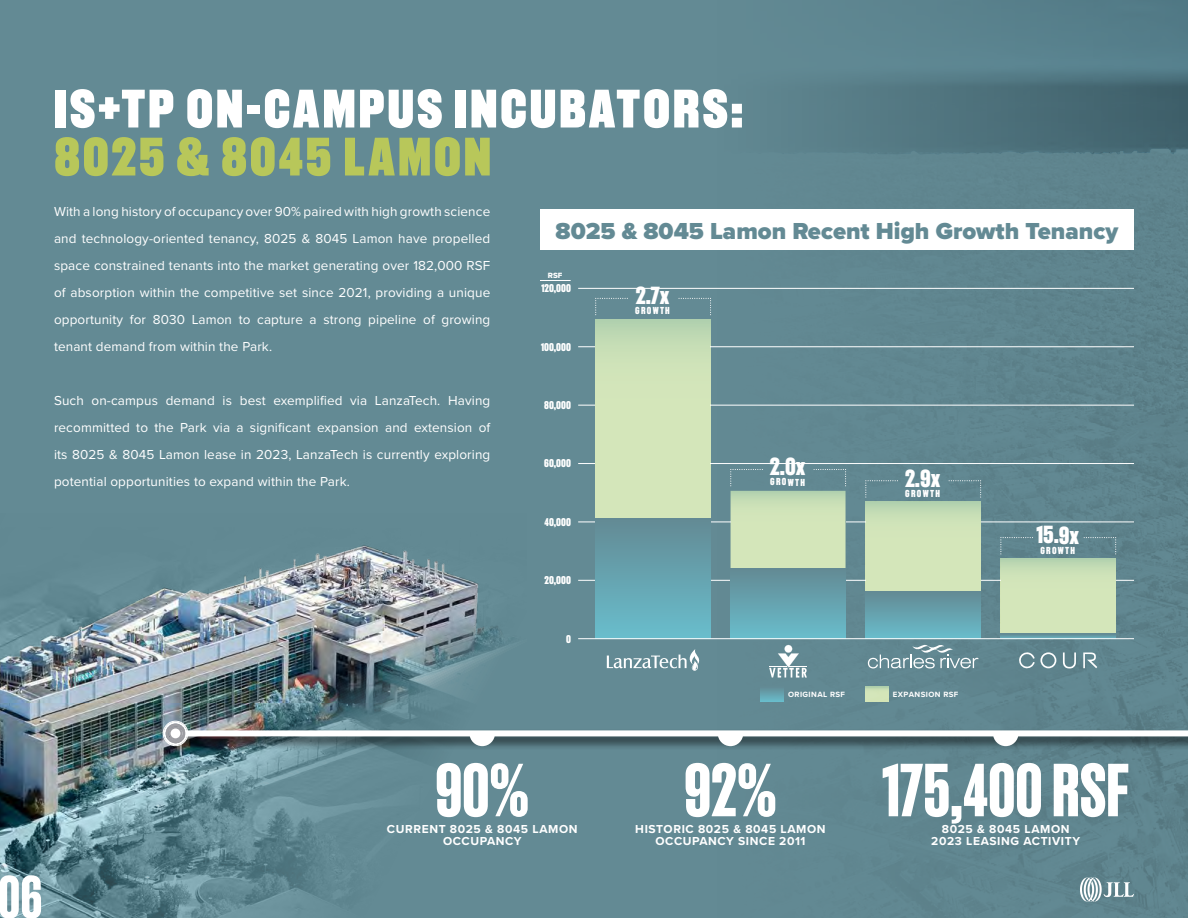
<style>
.page{position:relative;width:1188px;height:918px;background:#638a94}
.page>*{position:absolute;margin:0;border:0;box-sizing:border-box;transform-origin:0 0}
.t1{font:500 75px "Recent Grotesk";letter-spacing:-.005em;color:#fff}
.t2{font:500 60px "Recent Grotesk";color:#fff}
.t3{font:900 54px "Recent Grotesk";letter-spacing:.045em;color:#fff}
.t4{font:900 54px "Recent Grotesk";letter-spacing:.05em;color:#b8c75a}
.t5{font:700 24.75px "Recent Grotesk";letter-spacing:-.005em;color:#fff}
.t6{font:900 24px "Proxima Nova";color:#638a94}
.t7{font:13.5px/27px "Proxima Nova";letter-spacing:.01em;color:#fff;text-align:justify}
.t8{font:700 12px/12px "Proxima Nova";letter-spacing:.05em;color:#fff;text-align:center}
.t9{font:700 11.25px "Recent Grotesk";color:#fff}
.t10{font:700 10.2px "Recent Grotesk";letter-spacing:.125em;color:#fff}
.t11{font:700 7.95px "Proxima Nova";letter-spacing:.05em;color:#fff}
.t12{font:7.95px "Proxima Nova Extrabld";color:#fff}
</style>
<div class="page">
<svg style="left:710px;top:203px;width:478px;height:715px"></svg>
<svg style="left:817px;top:0;width:371px;height:203px;fill:#58808b"></svg>
<img style="left:0;top:545px;width:504px;height:373px">
<div style="left:173px;top:727px;width:1015px;height:24px;background:#000;opacity:.75"></div>
<div style="left:176px;top:730px;width:1012px;height:6px;background:#fff"></div>
<svg style="left:163px;top:721px;width:25px;height:25px"></svg>
<div style="left:171px;top:729px;width:9px;height:9px;background:#fff;border-radius:50%"></div>
<svg style="left:993px;top:736px;width:25px;height:10px"></svg>
<svg style="left:718px;top:736px;width:25px;height:10px"></svg>
<svg style="left:1080px;top:878px;width:54px;height:23px"></svg>
<div style="left:540px;top:209px;width:594px;height:41px;background:#fff"></div>
<hr style="left:540px;top:280px;width:31px;height:1px;background:#fff">
<hr style="left:578px;top:346px;width:556px;height:1px;background:#fff">
<hr style="left:578px;top:405px;width:556px;height:1px;background:#fff">
<hr style="left:578px;top:463px;width:556px;height:1px;background:#fff">
<hr style="left:578px;top:522px;width:556px;height:1px;background:#fff">
<hr style="left:578px;top:580px;width:556px;height:1px;background:#fff">
<hr style="left:578px;top:288px;width:556px;height:1px;background:#fff">
<svg style="left:595px;top:320px;width:115px;height:198px;background:#cfe3b8"></svg>
<div style="left:731px;top:491px;width:115px;height:78px;background:linear-gradient(to bottom,#c6deb6,#d9e9bc)"></div>
<div style="left:866px;top:502px;width:115px;height:90px;background:linear-gradient(to bottom,#c6ddb6,#dae9bc)"></div>
<div style="left:1001px;top:558px;width:115px;height:76px;background:linear-gradient(to bottom,#c5ddb5,#dae9bc)"></div>
<div style="left:595px;top:519px;width:115px;height:120px;background:linear-gradient(to bottom,#638a94,#69bdcc)"></div>
<div style="left:731px;top:569px;width:115px;height:70px;background:linear-gradient(to bottom,#638a94,#69bdcc)"></div>
<div style="left:866px;top:592px;width:115px;height:47px;background:linear-gradient(to bottom,#638b94,#69bdcc)"></div>
<div style="left:1001px;top:634px;width:115px;height:5px;background:#66a0ac"></div>
<hr style="left:578px;top:638px;width:556px;height:1px;background:#fff">
<svg style="left:679px;top:298px;width:33px;height:18px"></svg>
<svg style="left:595px;top:298px;width:33px;height:18px"></svg>
<svg style="left:814px;top:469px;width:33px;height:18px"></svg>
<svg style="left:730px;top:469px;width:33px;height:18px"></svg>
<svg style="left:949px;top:480px;width:33px;height:18px"></svg>
<svg style="left:865px;top:480px;width:33px;height:18px"></svg>
<svg style="left:1084px;top:537px;width:33px;height:18px"></svg>
<svg style="left:1000px;top:537px;width:33px;height:18px"></svg>
<svg style="left:761px;top:687px;width:23px;height:14px"></svg>
<svg style="left:866px;top:687px;width:22px;height:14px"></svg>
<svg style="left:607px;top:649px;width:93px;height:22px"></svg>
<svg style="left:769px;top:645px;width:38px;height:33px"></svg>
<svg style="left:868px;top:642px;width:110px;height:26px"></svg>
<svg style="left:1083px;top:652px;width:14px;height:16px"></svg>
<svg style="left:1063px;top:652px;width:13px;height:17px"></svg>
<svg style="left:1018px;top:652px;width:38px;height:17px"></svg>
<svg style="left:470px;top:736px;width:25px;height:10px"></svg>
<h3 class="t3" style="left:54px;top:78px;width:691px">IS+TP ON-CAMPUS INCUBATORS:</h3>
<h3 class="t4" style="left:54px;top:126px;width:439px">8025 &amp; 8045 LAMON</h3>
<p class="t7" style="left:54px;top:197px;width:438px">With a long history of occupancy over 90% paired with high growth science and technology-oriented tenancy, 8025 &amp; 8045 Lamon have propelled space constrained tenants into the market generating over 182,000 RSF of absorption within the competitive set since 2021, providing a unique opportunity for 8030 Lamon to capture a strong pipeline of growing tenant demand from within the Park.</p>
<p class="t7" style="left:54px;top:386px;width:438px">Such on-campus demand is best exemplified via LanzaTech. Having recommitted to the Park via a significant expansion and extension of its 8025 &amp; 8045 Lamon lease in 2023, LanzaTech is currently exploring potential opportunities to expand within the Park.</p>
<h3 class="t6" style="left:556px;top:213px;width:564px">8025 &amp; 8045 Lamon Recent High Growth Tenancy</h3>
<p class="t12" style="left:548px;top:270px;width:16px">RSF</p>
<p class="t9" style="left:541px;top:282px;width:31px">120,000</p>
<p class="t9" style="left:541px;top:340px;width:31px">100,000</p>
<p class="t9" style="left:544px;top:399px;width:28px">80,000</p>
<p class="t9" style="left:544px;top:457px;width:28px">60,000</p>
<p class="t9" style="left:545px;top:516px;width:28px">40,000</p>
<p class="t9" style="left:545px;top:574px;width:28px">20,000</p>
<p class="t9" style="left:566px;top:633px;width:6px">0</p>
<h3 class="t5" style="left:636px;top:282px;width:35px">2.7x</h3>
<p class="t10" style="left:635px;top:305px;width:36px">GROWTH</p>
<h3 class="t5" style="left:770px;top:453px;width:37px">2.0x</h3>
<p class="t10" style="left:770px;top:476px;width:36px">GROWTH</p>
<h3 class="t5" style="left:905px;top:464px;width:37px">2.9x</h3>
<p class="t10" style="left:905px;top:488px;width:36px">GROWTH</p>
<p class="t11" style="left:788px;top:688px;width:58px">ORIGINAL RSF</p>
<p class="t11" style="left:893px;top:688px;width:67px">EXPANSION RSF</p>
<h3 class="t5" style="left:1036px;top:521px;width:44px">15.9x</h3>
<p class="t10" style="left:1040px;top:544px;width:36px">GROWTH</p>
<h2 class="t2" style="left:-2px;top:865px;width:46px">06</h2>
<h1 class="t1" style="left:435px;top:750px;width:96px">90%</h1>
<p class="t8" style="left:443px;top:834px;width:80px">OCCUPANCY</p>
<p class="t8" style="left:387px;top:822px;width:192px">CURRENT 8025 &amp; 8045 LAMON</p>
<h1 class="t1" style="left:684px;top:750px;width:95px">92%</h1>
<p class="t8" style="left:655px;top:834px;width:152px">OCCUPANCY SINCE 2011</p>
<p class="t8" style="left:635px;top:822px;width:192px">HISTORIC 8025 &amp; 8045 LAMON</p>
<h1 class="t1" style="left:882px;top:750px;width:248px">175,400 RSF</h1>
<p class="t8" style="left:931px;top:822px;width:150px">8025 &amp; 8045 LAMON<br>2023 LEASING ACTIVITY</p>
</div>
